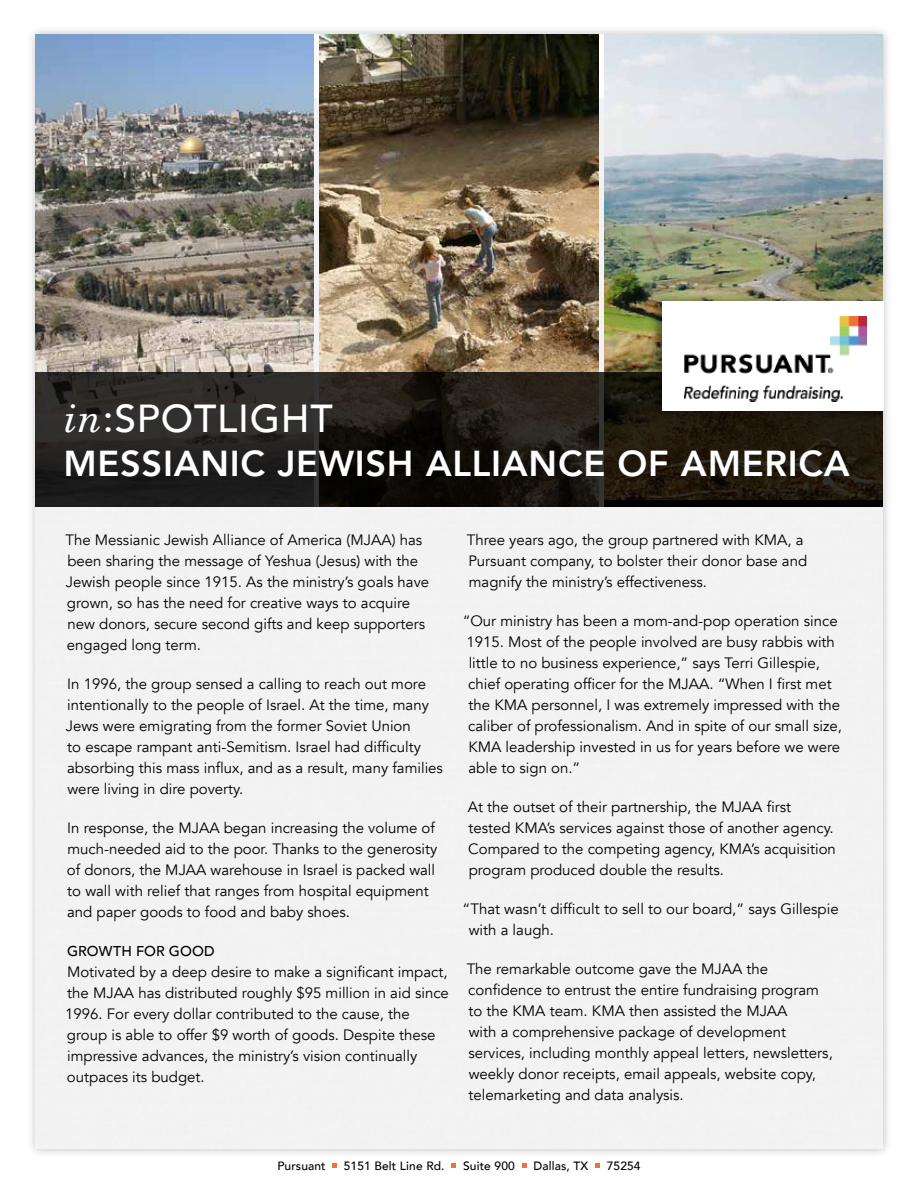
<style>
.page{position:relative;width:918px;height:1188px;background:#fff}
.page>*{position:absolute;margin:0;border:0;box-sizing:border-box;transform-origin:0 0}
.t1{font:500 39px "Avenir";letter-spacing:.02em;color:#fff}
.t2{font:800 36px "Avenir";letter-spacing:.02em;color:#fff}
.t3{font:15px/21px "Avenir";color:#000}
.t4{font:500 14.25px "Avenir";letter-spacing:.005em;color:#000}
.t5{font:500 12px "Avenir";letter-spacing:.01em;color:#000}
.s1{font-family:"New Century Schlbk LT Std";font-weight:400;font-style:italic}
</style>
<div class="page">
<div style="left:26px;top:25px;width:866px;height:1133px;background:#000;opacity:.25"></div>
<div style="left:35px;top:34px;width:848px;height:1115px;background:#f2f2f2"></div>
<img style="left:604px;top:34px;width:279px;height:338px">
<img style="left:320px;top:34px;width:278px;height:338px">
<img style="left:35px;top:34px;width:279px;height:338px">
<svg style="left:35px;top:372px;width:848px;height:134px;background:#1f1c16"></svg>
<svg style="left:332px;top:1163px;width:5px;height:5px"></svg>
<svg style="left:452px;top:1163px;width:4px;height:4px"></svg>
<svg style="left:522px;top:1163px;width:4px;height:5px"></svg>
<svg style="left:595px;top:1163px;width:5px;height:5px"></svg>
<div style="left:649px;top:293px;width:237px;height:126px;background:#000;opacity:.39"></div>
<div style="left:663px;top:301px;width:221px;height:109px;background:#fff"></div>
<img style="left:684px;top:316px;width:183px;height:86px">
<h1 class="t1" style="left:64px;top:385px;width:270px"><span class="s1">in</span>:SPOTLIGHT</h1>
<h2 class="t2" style="left:64px;top:430px;width:788px">MESSIANIC JEWISH ALLIANCE OF AM ERICA</h2>
<p class="t3" style="left:65px;top:530px;width:365px">The Messianic Jewish Alliance of America (MJAA) has been sharing the message of Yeshua (Jesus) with the Jewish people since 1915. As the ministry’s goals have grown, so has the need for creative ways to acquire new donors, secure second gifts and keep supporters engaged long term.</p>
<p class="t3" style="left:66px;top:674px;width:379px">In 1996, the group sensed a calling to reach out more intentionally to the people of Israel. At the time, many Jews were emigrating from the former Soviet Union<br>to escape rampant anti-Semitism. Israel had difficulty absorbing this mass influx, and as a result, many families were living in dire poverty.</p>
<p class="t3" style="left:67px;top:818px;width:372px">In response, the MJAA began increasing the volume of much-needed aid to the poor. Thanks to the generosity of donors, the MJAA warehouse in Israel is packed wall to wall with relief that ranges from hospital equipment and paper goods to food and baby shoes.</p>
<p class="t4" style="left:67px;top:939px;width:115px">Growth fo r goo</p>
<p class="t4" style="left:204px;top:939px;width:12px">d</p>
<p class="t3" style="left:65px;top:962px;width:385px">Motivated by a deep desire to make a significant impact, the MJAA has distributed roughly $95 million in aid since 1996. For every dollar contributed to the cause, the group is able to offer $9 worth of goods. Despite these impressive advances, the ministry’s vision continually outpaces its budget.</p>
<p class="t3" style="left:467px;top:530px;width:342px">Three years ago, the group partnered with KMA, a<br>Pursuant company, to bolster their donor base and magnify the ministry’s effectiveness.</p>
<p class="t3" style="left:463px;top:611px;width:381px">“Our ministry has been a mom-and-pop operation since 1915. Most of the people involved are busy rabbis with little to no business experience,” says Terri Gillespie, chief operating officer for the MJAA. “When I first met the KMA personnel, I was extremely impressed with the caliber of professionalism. And in spite of our small size, KMA leadership invested in us for years before we were able to sign on.”</p>
<p class="t3" style="left:468px;top:797px;width:370px">At the outset of their partnership, the MJAA first tested KMA’s services against those of another agency.<br>Compared to the competing agency, KMA’s acquisition program produced double the results.</p>
<p class="t3" style="left:469px;top:899px;width:371px;text-indent:-6px">“That wasn’t difficult to sell to our board,” says Gillespie with a laugh.</p>
<p class="t3" style="left:467px;top:959px;width:368px">The remarkable outcome gave the MJAA the confidence to entrust the entire fundraising program to the KMA team. KMA then assisted the MJAA<br>with a comprehensive package of development services, including monthly appeal letters, newsletters, weekly donor receipts, email appeals, website copy, telemarketing and data analysis.</p>
<p class="t5" style="left:277px;top:1155px;width:50px">Pursuant</p>
<p class="t5" style="left:344px;top:1155px;width:102px">5151 Belt Line Rd.</p>
<p class="t5" style="left:463px;top:1155px;width:53px">Suite 900</p>
<p class="t5" style="left:533px;top:1155px;width:56px">Dallas, TX</p>
<p class="t5" style="left:607px;top:1155px;width:35px">75254</p>
</div>
